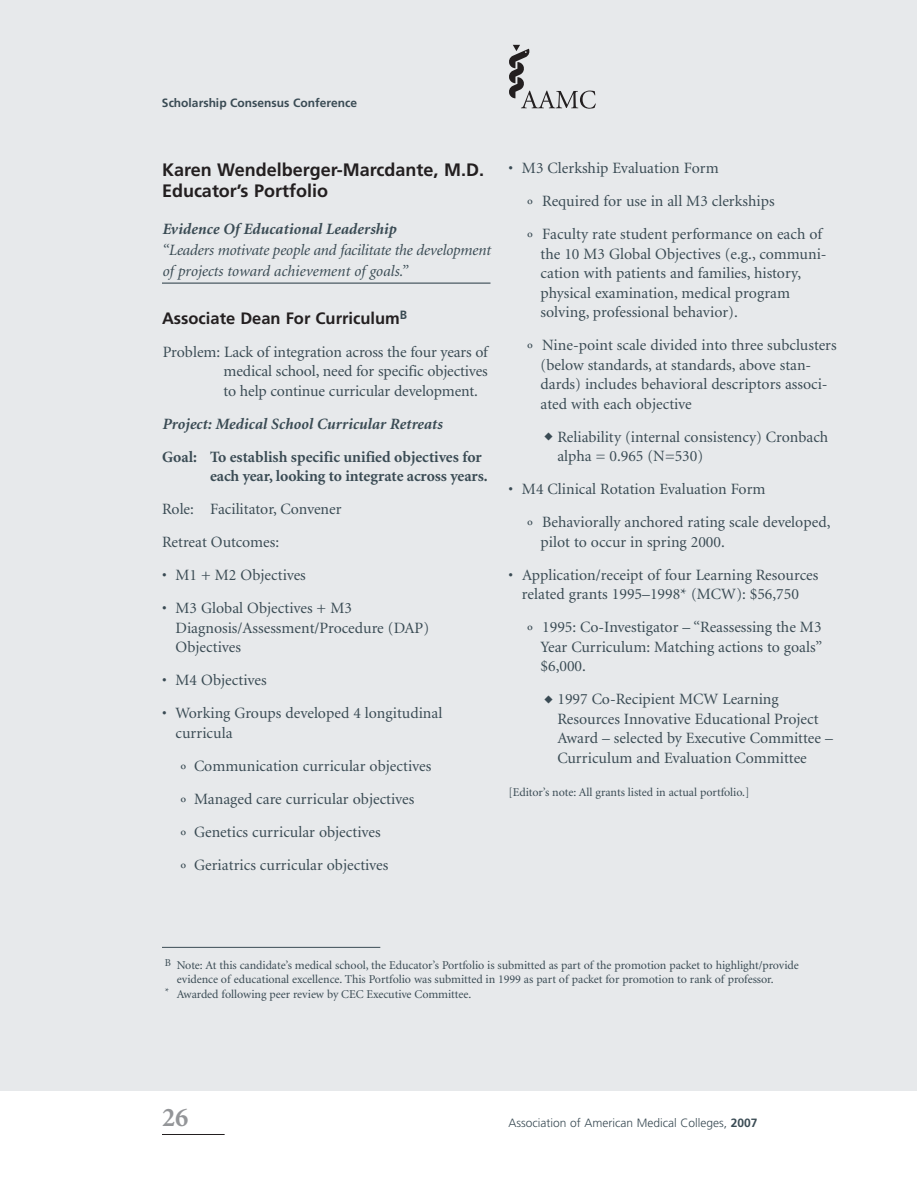
<style>
.page{position:relative;width:918px;height:1188px;background:#fff}
.page>*{position:absolute;margin:0;border:0;box-sizing:border-box;transform-origin:0 0}
.t1{font:700 27px "Minion";color:#939598}
.t2{font:700 18px/21px "Frutiger";color:#231f20}
.t3{font:700 16.5px "Frutiger";color:#231f20}
.t4{font:15.75px/19.5px "Minion";color:#3a4b54}
.t5{font:italic 15.75px/21px "Minion";letter-spacing:-.01em;color:#3a4b54}
.t6{font:700 15.75px/19.5px "Minion";color:#3a4b54}
.t7{font:italic 700 15.75px "Minion";color:#3a4b54}
.t8{font:12px "Minion";letter-spacing:-.005em;color:#3a4b54}
.t9{font:300 12px "Frutiger";color:#3a4b54}
.t10{font:700 12px "Frutiger";color:#3a4b54}
.s1{font-weight:700}
</style>
<div class="page">
<div style="left:0;top:0;width:917px;height:1091px;background:#e7e9eb"></div>
<hr style="left:162px;top:283px;width:328px;height:1px;background:#3a4b54">
<svg style="left:509px;top:45px;width:87px;height:64px"></svg>
<hr style="left:162px;top:1134px;width:63px;height:1px;background:#231f20">
<hr style="left:162px;top:947px;width:218px;height:1px;background:#3a4b54">
<p class="t10" style="left:162px;top:98px;width:197px">Scholarship Consensus Conference</p>
<p class="t2" style="left:162px;top:160px;width:324px">Karen Wendelberger-Marcdante, M.D.<br>Educator’s Portfolio</p>
<p class="t7" style="left:162px;top:223px;width:236px">Evidence Of Educational Leadership</p>
<p class="t5" style="left:162px;top:240px;width:330px">“Leaders motivate people and facilitate the development of projects toward achievement of goals.”</p>
<p class="t3" style="left:162px;top:311px;width:247px">Associate Dean For Curriculum<sup>B</sup></p>
<p class="t4" style="left:224px;top:343px;width:266px;text-align:justify;text-indent:-61px">Problem: Lack of integration across the four years of medical school, need for specific objectives to help continue curricular development.</p>
<p class="t7" style="left:162px;top:418px;width:282px">Project: Medical School Curricular Retreats</p>
<p class="t6" style="left:210px;top:448px;width:279px;text-indent:-48px">Goal: To establish specific unified objectives for each year, looking to integrate across years.</p>
<p class="t4" style="left:162px;top:494px;width:181px;line-height:33px">Role: Facilitator, Convener<br>Retreat Outcomes:</p>
<p class="t4" style="left:162px;top:567px;width:145px">• M1 + M2 Objectives</p>
<p class="t4" style="left:176px;top:600px;width:255px;text-indent:-13px">• M3 Global Objectives + M3<br>Diagnosis/Assessment/Procedure (DAP)<br>Objectives</p>
<p class="t4" style="left:162px;top:672px;width:106px">• M4 Objectives</p>
<p class="t4" style="left:176px;top:705px;width:268px;text-indent:-13px">• Working Groups developed 4 longitudinal curricula</p>
<p class="t4" style="left:181px;top:750px;width:252px;line-height:33px">º Communication curricular objectives º Managed care curricular objectives<br>º Genetics curricular objectives<br>º Geriatrics curricular objectives</p>
<p class="t4" style="left:527px;top:153px;width:297px;line-height:33px;text-indent:-19px">• M3 Clerkship Evaluation Form<br>º Required for use in all M3 clerkships<br>º Faculty rate student performance on each of</p>
<p class="t4" style="left:541px;top:245px;width:288px">the 10 M3 Global Objectives (e.g., communi&shy;cation with patients and families, history, physical examination, medical program solving, professional behavior).</p>
<p class="t4" style="left:541px;top:337px;width:298px;text-indent:-13px">º Nine-point scale divided into three subclusters (below standards, at standards, above stan&shy;dards) includes behavioral descriptors associ&shy;ated with each objective</p>
<p class="t4" style="left:557px;top:428px;width:272px">Reliability (internal consistency) Cronbach alpha = 0.965 (N=530)</p>
<p class="t4" style="left:527px;top:474px;width:305px;line-height:33px;text-indent:-19px">• M4 Clinical Rotation Evaluation Form<br>º Behaviorally anchored rating scale developed,</p>
<p class="t4" style="left:541px;top:533px;width:186px">pilot to occur in spring 2000.</p>
<p class="t4" style="left:509px;top:566px;width:311px;text-align:center">• Application/receipt of four Learning Resources related grants 1995–1998* (MCW): $56,750</p>
<p class="t4" style="left:541px;top:619px;width:283px;text-align:justify;text-indent:-13px">º 1995: Co-Investigator – “Reassessing the M3<br>Year Curriculum: Matching actions to goals” $6,000.</p>
<p class="t4" style="left:557px;top:691px;width:277px">1997 Co-Recipient MCW Learning Resources Innovative Educational Project Award – selected by Executive Committee – Curriculum and Evaluation Committee</p>
<p class="t8" style="left:508px;top:787px;width:243px">[Editor’s note: All grants listed in actual portfolio.]</p>
<p class="t8" style="left:165px;top:960px;width:636px"><sup>B</sup> Note: At this candidate’s medical school, the Educator’s Portfolio is submitted as part of the promotion packet to highlight/provide</p>
<p class="t8" style="left:177px;top:975px;width:599px">evidence of educational excellence. This Portfolio was submitted in 1999 as part of packet for promotion to rank of professor.</p>
<p class="t8" style="left:165px;top:989px;width:308px"><sup>*</sup> Awarded following peer review by CEC Executive Committee.</p>
<h1 class="t1" style="left:162px;top:1107px;width:28px">26</h1>
<p class="t9" style="left:508px;top:1118px;width:250px">Association of American Medical Colleges, <span class="s1">2007</span></p>
</div>
